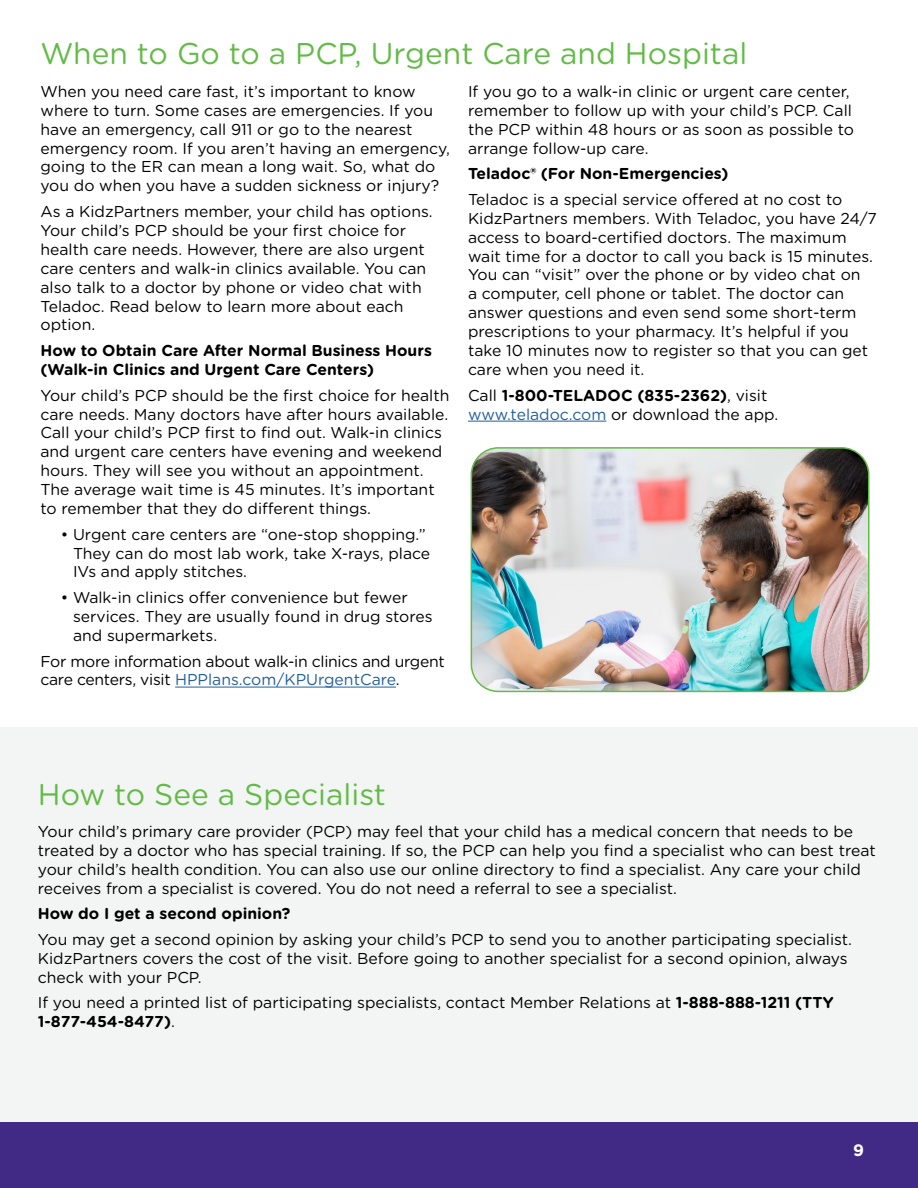
<style>
.page{position:relative;width:918px;height:1188px;background:#fff}
.page>*{position:absolute;margin:0;border:0;box-sizing:border-box;transform-origin:0 0}
.Article-H1{font:30px "Gotham Rounded";color:#62bb46}
.Article-H2{font:30px "Gotham Rounded";color:#62bb46}
.t1{font:700 16.5px "Gotham Rounded";color:#fff}
.Body-P{font:15.75px/18.9px "Gotham Rounded";color:#000}
.Bulleted_Lists-P{font:15.75px/18.9px "Gotham Rounded";color:#000}
.Body-P-2{font:700 15.75px/18.9px "Gotham Rounded";color:#000}
.Body-P-3{font:15.75px/18.9px "Gotham Rounded";letter-spacing:-.02em;color:#000}
.s1{color:#215e9e}
.s2{font-weight:700}
</style>
<div class="page">
<div style="left:0;top:1121px;width:918px;height:67px;background:#412a86"></div>
<hr style="left:175px;top:687px;width:221px;height:1px;background:#215e9e">
<hr style="left:468px;top:421px;width:138px;height:1px;background:#215e9e">
<div style="left:0;top:727px;width:918px;height:394px;background:#f3f4f4"></div>
<img style="left:471px;top:449px;width:396px;height:242px">
<div style="left:471px;top:447px;width:399px;height:245px;border:2px solid #62bb46;border-radius:27px"></div>
<h1 class="Article-H1" style="left:40px;top:33px;width:708px">When to Go to a PCP, Urgent Care and Hospital</h1>
<h1 class="Body-P" style="left:40px;top:81px;width:411px">When you need care fast, it’s important to know where to turn. Some cases are emergencies. If you have an emergency, call 911 or go to the nearest emergency room. If you aren’t having an emergency, going to the ER can mean a long wait. So, what do you do when you have a sudden sickness or injury?</h1>
<h1 class="Body-P" style="left:40px;top:201px;width:394px">As a KidzPartners member, your child has options.<br>Your child’s PCP should be your first choice for health care needs. However, there are also urgent care centers and walk-in clinics available. You can also talk to a doctor by phone or video chat with Teladoc. Read below to learn more about each option.</h1>
<h1 class="Body-P-2" style="left:40px;top:340px;width:393px">How to Obtain Care After Normal Business Hours (Walk-in Clinics and Urgent Care Centers)</h1>
<h1 class="Body-P" style="left:40px;top:385px;width:410px">Your child’s PCP should be the first choice for health care needs. Many doctors have after hours available.<br>Call your child’s PCP first to find out. Walk-in clinics and urgent care centers have evening and weekend hours. They will see you without an appointment.<br>The average wait time is 45 minutes. It’s important to remember that they do different things.</h1>
<p class="Bulleted_Lists-P" style="left:73px;top:524px;width:359px;text-indent:-12px">• Urgent care centers are “one-stop shopping.”<br>They can do most lab work, take X-rays, place<br>IVs and apply stitches.</p>
<p class="Bulleted_Lists-P" style="left:73px;top:587px;width:361px;text-indent:-12px">• Walk-in clinics offer convenience but fewer services. They are usually found in drug stores and supermarkets.</p>
<h1 class="Body-P-3" style="left:40px;top:651px;width:406px">For more information about walk-in clinics and urgent care centers, visit <span class="s1">HPPlans.com/KPUrgentCare</span>.</h1>
<h1 class="Body-P" style="left:468px;top:81px;width:388px">If you go to a walk-in clinic or urgent care center, remember to follow up with your child’s PCP. Call the PCP within 48 hours or as soon as possible to arrange follow-up care.</h1>
<h1 class="Body-P-2" style="left:468px;top:164px;width:262px">Teladoc® (For Non-Emergencies)</h1>
<h1 class="Body-P" style="left:468px;top:189px;width:410px">Teladoc is a special service offered at no cost to KidzPartners members. With Teladoc, you have 24/7 access to board-certified doctors. The maximum wait time for a doctor to call you back is 15 minutes.<br>You can “visit” over the phone or by video chat on<br>a computer, cell phone or tablet. The doctor can answer questions and even send some short-term prescriptions to your pharmacy. It’s helpful if you take 10 minutes now to register so that you can get care when you need it.</h1>
<h1 class="Body-P" style="left:468px;top:385px;width:312px">Call <span class="s2">1-800-TELADOC (835-2362)</span>, visit <span class="s1">www.teladoc.com</span> or download the app.</h1>
<h2 class="Article-H2" style="left:38px;top:773px;width:350px">How to See a Specialist</h2>
<h1 class="Body-P" style="left:38px;top:821px;width:839px">Your child’s primary care provider (PCP) may feel that your child has a medical concern that needs to be treated by a doctor who has special training. If so, the PCP can help you find a specialist who can best treat your child’s health condition. You can also use our online directory to find a specialist. Any care your child receives from a specialist is covered. You do not need a referral to see a specialist.</h1>
<h1 class="Body-P-2" style="left:38px;top:904px;width:254px">How do I get a second opinion?</h1>
<h1 class="Body-P" style="left:38px;top:929px;width:816px">You may get a second opinion by asking your child’s PCP to send you to another participating specialist.<br>KidzPartners covers the cost of the visit. Before going to another specialist for a second opinion, always check with your PCP.</h1>
<h1 class="Body-P" style="left:38px;top:993px;width:797px">If you need a printed list of participating specialists, contact Member Relations at <span class="s2">1-888-888-1211 (TTY<br>1-877-454-8477)</span>.</h1>
<p class="t1" style="left:853px;top:1138px;width:12px">9</p>
</div>
